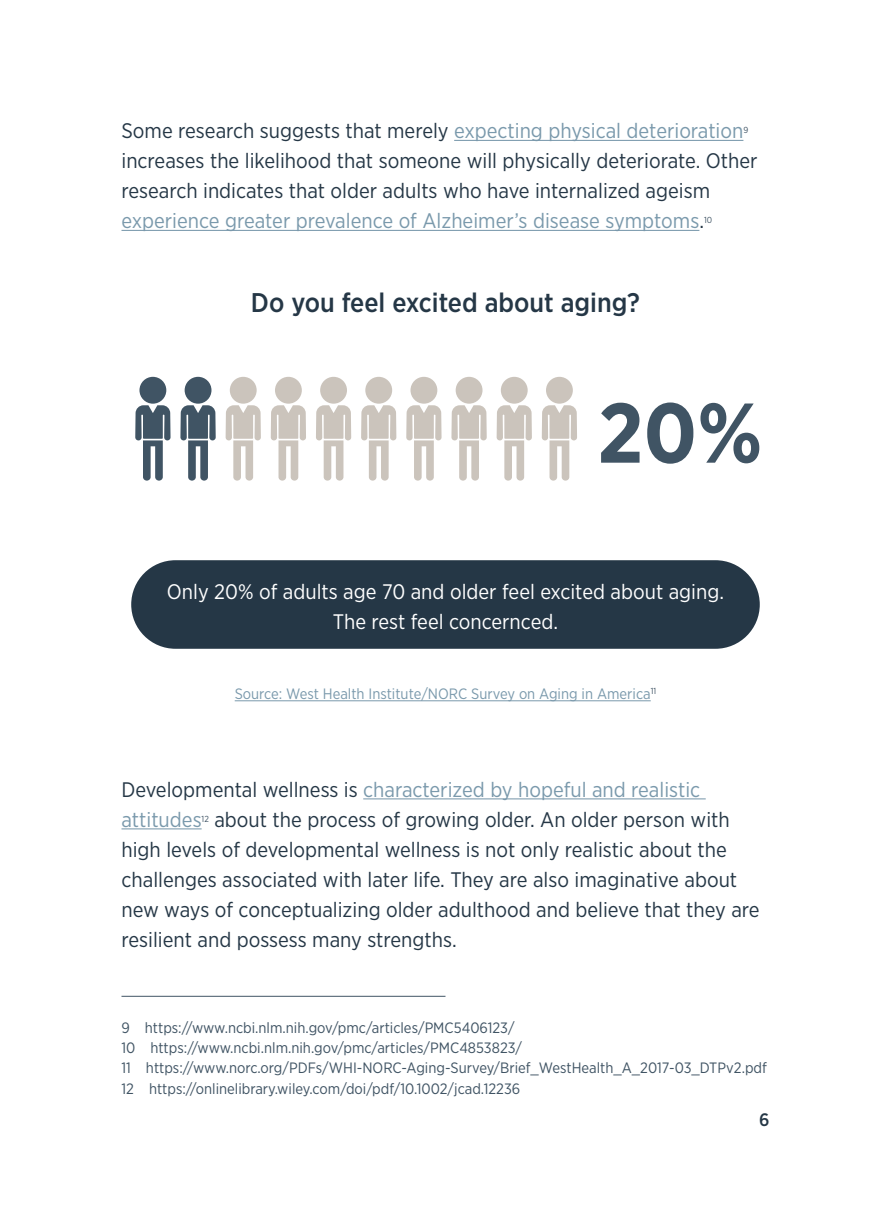
<style>
.page{position:relative;width:891px;height:1215px;background:#fff}
.page>*{position:absolute;margin:0;border:0;box-sizing:border-box;transform-origin:0 0}
.Body{font:500 27px "Gotham Narrow";color:#253746}
.Body-2{font:21px/30px "Gotham Narrow";color:#253746}
.Body-3{font:21px "Gotham Narrow";color:#fff}
.Body-4{font:21px/30px "Gotham Narrow";color:#7a99ac}
.t1{font:500 18px "Gotham Narrow";color:#253746}
.Footnote{font:15px "Gotham Narrow";color:#405464}
.Body-5{font:15px "Gotham Narrow";color:#7a99ac}
.Body-6{font:8.7px "Gotham Narrow";color:#405464}
.s1{color:#7a99ac}
.s2{color:#253746}
</style>
<div class="page">
<div style="left:131px;top:560px;width:629px;height:89px;background:#253746;border-radius:44px"></div>
<hr style="left:454px;top:140px;width:289px;height:1px;background:#7a99ac">
<hr style="left:122px;top:230px;width:577px;height:1px;background:#7a99ac">
<hr style="left:235px;top:700px;width:416px;height:1px;background:#7a99ac">
<hr style="left:363px;top:798px;width:343px;height:1px;background:#7a99ac">
<hr style="left:122px;top:828px;width:80px;height:1px;background:#7a99ac">
<hr style="left:122px;top:996px;width:324px;height:1px;background:#405464">
<svg style="left:601px;top:403px;width:39px;height:60px"></svg>
<svg style="left:647px;top:403px;width:46px;height:61px"></svg>
<svg style="left:700px;top:403px;width:59px;height:60px"></svg>
<div style="left:139px;top:377px;width:27px;height:27px;background:#405464;border-radius:50%"></div>
<svg style="left:135px;top:405px;width:36px;height:76px"></svg>
<div style="left:185px;top:377px;width:26px;height:27px;background:#405464;border-radius:50%"></div>
<svg style="left:180px;top:405px;width:36px;height:76px"></svg>
<div style="left:230px;top:377px;width:27px;height:27px;background:#cbc4bc;border-radius:50%"></div>
<svg style="left:226px;top:405px;width:35px;height:76px"></svg>
<div style="left:275px;top:377px;width:27px;height:27px;background:#cbc4bc;border-radius:50%"></div>
<svg style="left:271px;top:405px;width:35px;height:76px"></svg>
<div style="left:320px;top:377px;width:27px;height:27px;background:#cbc4bc;border-radius:50%"></div>
<svg style="left:316px;top:405px;width:35px;height:76px"></svg>
<div style="left:365px;top:377px;width:27px;height:27px;background:#cbc4bc;border-radius:50%"></div>
<svg style="left:361px;top:405px;width:35px;height:76px"></svg>
<div style="left:411px;top:377px;width:26px;height:27px;background:#cbc4bc;border-radius:50%"></div>
<svg style="left:406px;top:405px;width:36px;height:76px"></svg>
<div style="left:456px;top:377px;width:27px;height:27px;background:#cbc4bc;border-radius:50%"></div>
<svg style="left:451px;top:405px;width:36px;height:76px"></svg>
<div style="left:501px;top:377px;width:27px;height:27px;background:#cbc4bc;border-radius:50%"></div>
<svg style="left:497px;top:405px;width:35px;height:76px"></svg>
<div style="left:546px;top:377px;width:27px;height:27px;background:#cbc4bc;border-radius:50%"></div>
<svg style="left:542px;top:405px;width:35px;height:76px"></svg>
<p class="Body-2" style="left:122px;top:115px;width:623px">Some research suggests that merely <span class="s1">expecting physical deterioration</span></p>
<p class="Body-6" style="left:743px;top:125px;width:6px">9</p>
<p class="Body-2" style="left:122px;top:145px;width:638px">increases the likelihood that someone will physically deteriorate. Other research indicates that older adults who have internalized ageism <span class="s1">experience greater prevalence of Alzheimer’s disease symptoms</span>.</p>
<p class="Body-6" style="left:704px;top:215px;width:10px">10</p>
<p class="Body" style="left:251px;top:286px;width:391px">Do you feel excited about aging?</p>
<p class="Body-3" style="left:167px;top:578px;width:559px">Only 20% of adults age 70 and older feel excited about aging.</p>
<p class="Body-3" style="left:333px;top:608px;width:227px">The rest feel concernced.</p>
<p class="Body-5" style="left:235px;top:685px;width:423px">Source: West Health Institute/NORC Survey on Aging in America<sup>11</sup></p>
<p class="Body-4" style="left:122px;top:774px;width:580px"><span class="s2">Developmental wellness is</span> characterized by hopeful and realistic attitudes</p>
<p class="Body-2" style="left:122px;top:804px;width:640px;text-indent:93px">about the process of growing older. An older person with high levels of developmental wellness is not only realistic about the challenges associated with later life. They are also imaginative about new ways of conceptualizing older adulthood and believe that they are resilient and possess many strengths.</p>
<p class="Body-6" style="left:202px;top:813px;width:9px">12</p>
<p class="Footnote" style="left:122px;top:1018px;width:395px">9 https://www.ncbi.nlm.nih.gov/pmc/articles/PMC5406123/</p>
<p class="Footnote" style="left:122px;top:1038px;width:402px">10 https://www.ncbi.nlm.nih.gov/pmc/articles/PMC4853823/</p>
<p class="Footnote" style="left:122px;top:1059px;width:647px">11 https://www.norc.org/PDFs/WHI-NORC-Aging-Survey/Brief_WestHealth_A_2017-03_DTPv2.pdf</p>
<p class="Footnote" style="left:122px;top:1079px;width:400px">12 https://onlinelibrary.wiley.com/doi/pdf/10.1002/jcad.12236</p>
<p class="t1" style="left:759px;top:1108px;width:12px">6</p>
</div>
